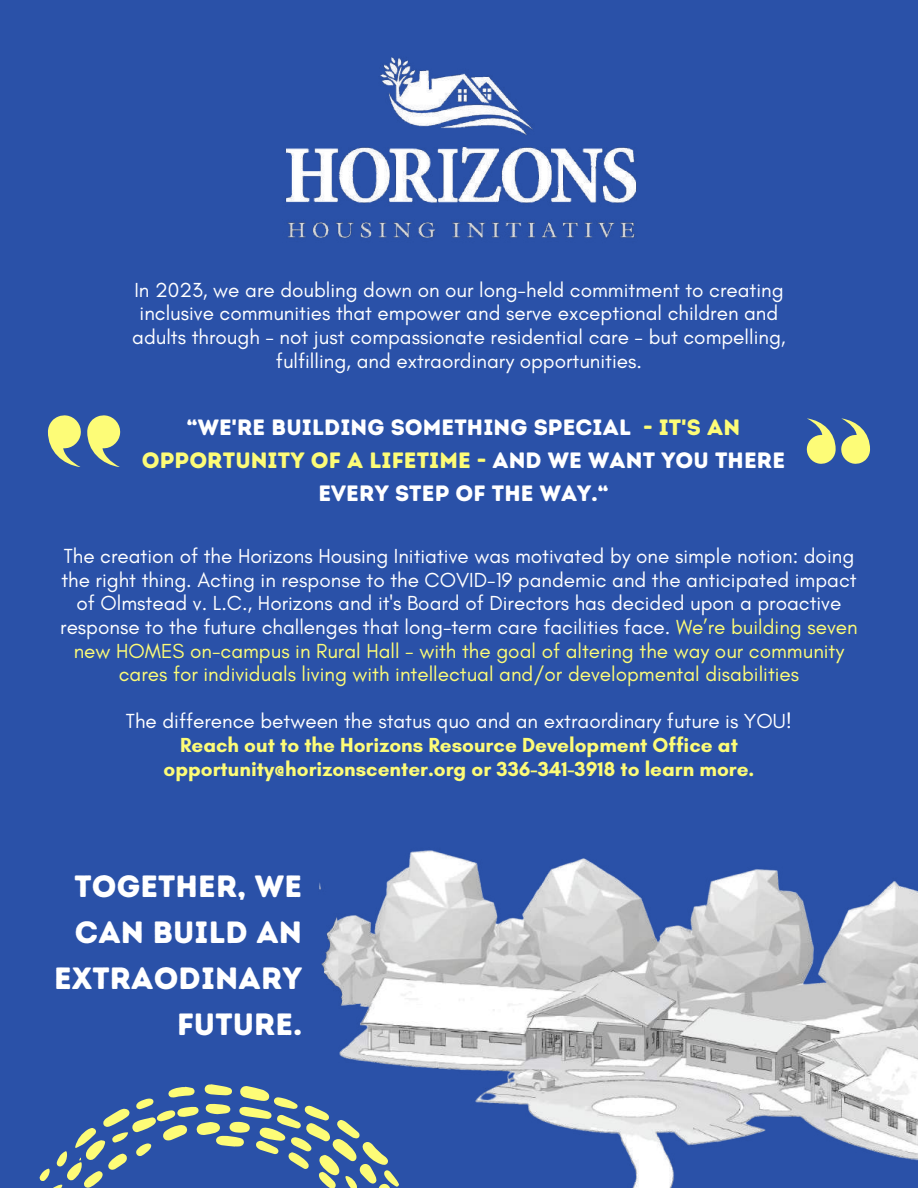
<style>
.page{position:relative;width:918px;height:1188px;background:#2a51a8}
.page>*{position:absolute;margin:0;border:0;box-sizing:border-box;transform-origin:0 0}
.t1{font:30.75px/46.2px "Intro Rust Base";letter-spacing:.005em;color:#fff;text-align:right}
.t2{font:22.2px/32.7px "Intro Rust Base";letter-spacing:.005em;color:#fff;text-align:center}
.t3{font:20.7px/23.7px "Glacial Indifference";color:#fff;text-align:center}
.t4{font:700 20.7px/23.7px "Glacial Indifference";color:#fdfc77;text-align:center}
.s1{color:#fdfc77}
</style>
<div class="page">
<img style="left:319px;top:850px;width:599px;height:338px">
<img style="left:285px;top:57px;width:352px;height:182px">
<svg style="left:48px;top:415px;width:73px;height:52px"></svg>
<svg style="left:806px;top:418px;width:64px;height:46px"></svg>
<svg style="left:39px;top:1084px;width:360px;height:104px"></svg>
<p class="t3" style="left:132px;top:278px;width:655px">In 2023, we are doubling down on our long-held commitment to creating inclusive communities that empower and serve exceptional children and adults through - not just compassionate residential care - but compelling, fulfilling, and extraordinary opportunities.</p>
<p class="t2" style="left:142px;top:411px;width:645px">“WE'RE BUILDING SOMETHING SPECIAL <span class="s1">- IT'S AN<br>OPPORTUNITY OF A LIFETIME -</span> AND WE WANT YOU THERE<br>EVERY STEP OF THE WAY.“</p>
<p class="t3" style="left:60px;top:544px;width:799px">The creation of the Horizons Housing Initiative was motivated by one simple notion: doing the right thing. Acting in response to the COVID-19 pandemic and the anticipated impact of Olmstead v. L.C., Horizons and it's Board of Directors has decided upon a proactive response to the future challenges that long-term care facilities face. <span class="s1">We’re building seven new HOMES on-campus in Rural Hall - with the goal of altering the way our community cares for individuals living with intellectual and/or developmental disabilities</span></p>
<p class="t3" style="left:126px;top:709px;width:668px">The difference between the status quo and an extraordinary future is YOU!</p>
<p class="t4" style="left:164px;top:733px;width:592px">Reach out to the Horizons Resource Development Office at opportunity@horizonscenter.org or 336-341-3918 to learn more.</p>
<h1 class="t1" style="left:54px;top:863px;width:250px">TOGETHER, WE<br>CAN BUILD AN<br>EXTRAODINARY<br>FUTURE.</h1>
</div>
